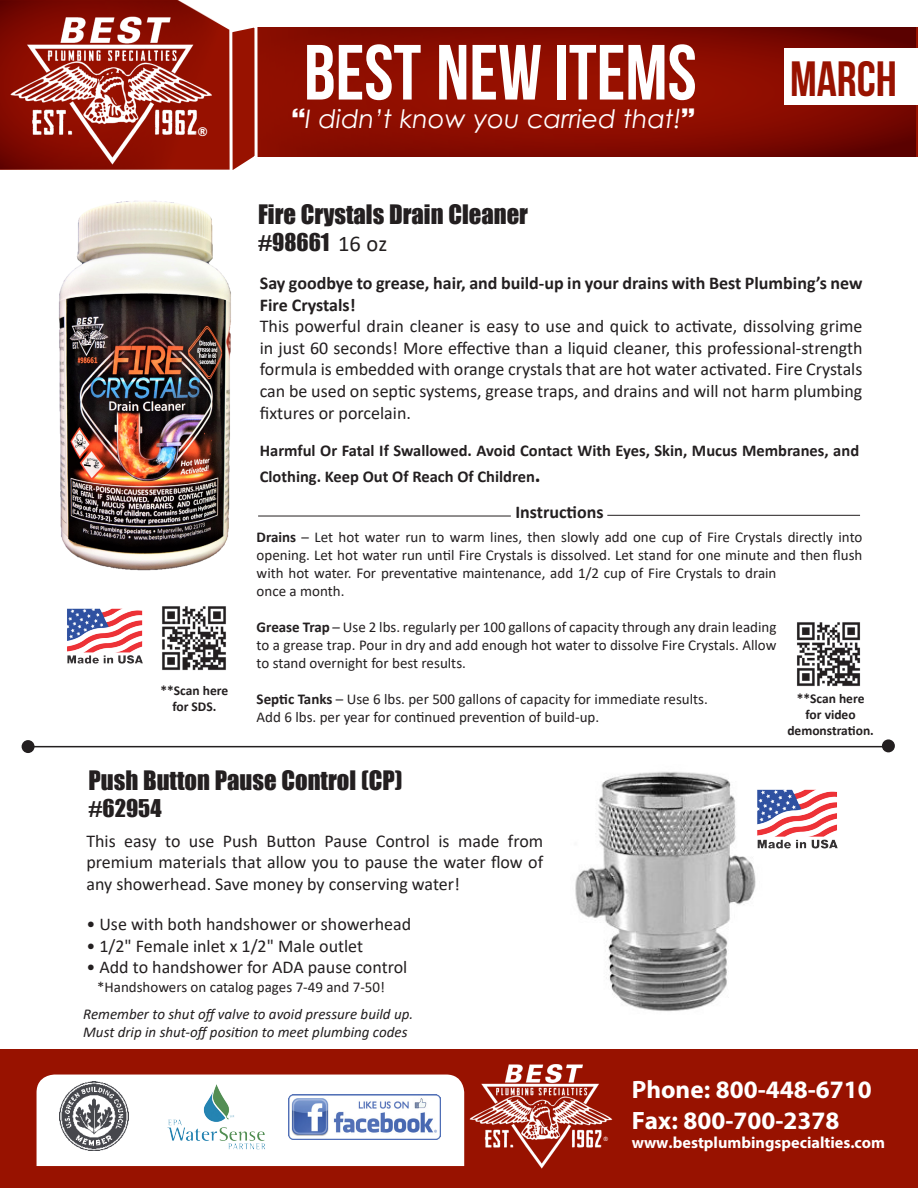
<style>
.page{position:relative;width:918px;height:1188px;background:#fff}
.page>*{position:absolute;margin:0;border:0;box-sizing:border-box;transform-origin:0 0}
.t1{font:78px "Bebas Neue";color:#fff}
.t2{font:49.5px "Bebas Neue";color:#981200}
.t3{font:italic 25.5px "Century Gothic";color:#fff}
.t4{font:700 25.2px "Myriad Pro";color:#fff}
.t5{font:24.6px "Impact";color:#231f20}
.t6{font:22.5px "Impact";color:#231f20}
.t7{font:18px/21.6px "Calibri";color:#231f20;text-align:justify}
.t8{font:700 18px/21.6px "Calibri";color:#231f20}
.t9{font:700 16.5px/26.1px "Calibri";color:#231f20}
.t10{font:700 16.2px "Myriad Pro";color:#fff}
.t11{font:15px/18px "Calibri";color:#231f20}
.t12{font:italic 15px "Calibri";color:#231f20}
.t13{font:700 15px "Segoe UI";color:#fff}
.t14{font:700 13.5px/16.2px "Calibri";color:#231f20;text-align:center}
.t15{font:7.5px "Segoe UI";color:#fff}
.s1{font-family:"Calibri"}
.s2{font-size:21.75px}
.s3{font-weight:700}
</style>
<div class="page">
<svg style="left:259px;top:27px;width:657px;height:130px;background:#880c00"></svg>
<div style="left:784px;top:49px;width:133px;height:56px;background:#fff"></div>
<svg style="left:0;top:0;width:259px;height:170px"></svg>
<img style="left:0;top:12px;width:233px;height:156px">
<div style="left:0;top:1050px;width:918px;height:138px;background:#981200"></div>
<img style="left:464px;top:1064px;width:149px;height:105px">
<div style="left:37px;top:1075px;width:427px;height:91px;background:#fff"></div>
<img style="left:60px;top:1082px;width:68px;height:68px">
<img style="left:166px;top:1083px;width:102px;height:68px">
<img style="left:288px;top:1095px;width:152px;height:45px">
<img style="left:59px;top:200px;width:172px;height:371px">
<img style="left:162px;top:606px;width:64px;height:65px">
<img style="left:67px;top:608px;width:76px;height:56px">
<img style="left:797px;top:622px;width:64px;height:65px">
<img style="left:575px;top:771px;width:181px;height:241px">
<img style="left:755px;top:788px;width:83px;height:61px">
<hr style="left:258px;top:516px;width:253px;height:1px;background:#231f20">
<hr style="left:607px;top:515px;width:253px;height:1px;background:#231f20">
<hr style="left:26px;top:746px;width:863px;height:1px;background:#231f20">
<div style="left:22px;top:740px;width:13px;height:13px;background:#231f20;border-radius:50%"></div>
<div style="left:882px;top:739px;width:13px;height:13px;background:#231f20;border-radius:50%"></div>
<svg style="left:293px;top:108px;width:11px;height:9px"></svg>
<svg style="left:682px;top:108px;width:12px;height:9px"></svg>
<p class="t13" style="left:196px;top:118px;width:15px">®</p>
<p class="t1" style="left:304px;top:30px;width:394px">BEST NEW ITEMS</p>
<p class="t3" style="left:305px;top:101px;width:378px">I didn’t know you carried that!</p>
<p class="t2" style="left:790px;top:51px;width:109px">MARCH</p>
<p class="t5" style="left:258px;top:195px;width:271px">Fire Crystals Drain Cleaner</p>
<p class="t6" style="left:258px;top:225px;width:131px">#98661 <span class="s1">16 oz</span></p>
<p class="t8" style="left:260px;top:272px;width:604px">Say goodbye to grease, hair, and build-up in your drains with Best Plumbing’s new<br>Fire Crystals!</p>
<p class="t7" style="left:260px;top:315px;width:604px">This powerful drain cleaner is easy to use and quick to activate, dissolving grime in just 60 seconds! More effective than a liquid cleaner, this professional-strength formula is embedded with orange crystals that are hot water activated. Fire Crystals can be used on septic systems, grease traps, and drains and will not harm plumbing fixtures or porcelain.</p>
<p class="t9" style="left:260px;top:437px;width:601px">Harmful Or Fatal If Swallowed. Avoid Contact With Eyes, Skin, Mucus Membranes, and<br>Clothing. Keep Out Of Reach Of Children<span class="s2">.</span></p>
<p class="t8" style="left:515px;top:501px;width:90px">Instructions</p>
<p class="t11" style="left:257px;top:527px;width:607px"><span class="s3">Drains</span> – Let hot water run to warm lines, then slowly add one cup of Fire Crystals directly into opening. Let hot water run until Fire Crystals is dissolved. Let stand for one minute and then flush with hot water. For preventative maintenance, add 1/2 cup of Fire Crystals to drain<br>once a month.</p>
<p class="t11" style="left:257px;top:617px;width:521px;text-align:justify"><span class="s3">Grease Trap</span> – Use 2 lbs. regularly per 100 gallons of capacity through any drain leading to a grease trap. Pour in dry and add enough hot water to dissolve Fire Crystals. Allow to stand overnight for best results.</p>
<p class="t11" style="left:257px;top:689px;width:453px"><span class="s3">Septic Tanks</span> – Use 6 lbs. per 500 gallons of capacity for immediate results.</p>
<p class="t11" style="left:257px;top:707px;width:344px">Add 6 lbs. per year for continued prevention of build-up.</p>
<p class="t14" style="left:160px;top:682px;width:69px">**Scan here for SDS.</p>
<p class="t14" style="left:787px;top:690px;width:88px">**Scan here for video demonstration.</p>
<p class="t5" style="left:89px;top:761px;width:315px">Push Button Pause Control (CP)</p>
<p class="t6" style="left:89px;top:791px;width:75px">#62954</p>
<p class="t7" style="left:86px;top:829px;width:458px">This easy to use Push Button Pause Control is made from premium materials that allow you to pause the water flow of any showerhead. Save money by conserving water!</p>
<p class="t7" style="left:86px;top:913px;width:326px">• Use with both handshower or showerhead</p>
<p class="t7" style="left:86px;top:934px;width:278px">• 1/2" Female inlet x 1/2" Male outlet</p>
<p class="t7" style="left:86px;top:956px;width:322px">• Add to handshower for ADA pause control</p>
<p class="t11" style="left:97px;top:978px;width:290px">*Handshowers on catalog pages 7-49 and 7-50!</p>
<p class="t12" style="left:83px;top:1004px;width:332px">Remember to shut off valve to avoid pressure build up.</p>
<p class="t12" style="left:83px;top:1022px;width:326px">Must drip in shut-off position to meet plumbing codes</p>
<p class="t4" style="left:632px;top:1073px;width:242px">Phone: 800-448-6710</p>
<p class="t4" style="left:632px;top:1104px;width:209px">Fax: 800-700-2378</p>
<p class="t15" style="left:603px;top:1133px;width:8px">®</p>
<p class="t10" style="left:632px;top:1132px;width:255px">www.bestplumbingspecialties.com</p>
</div>
